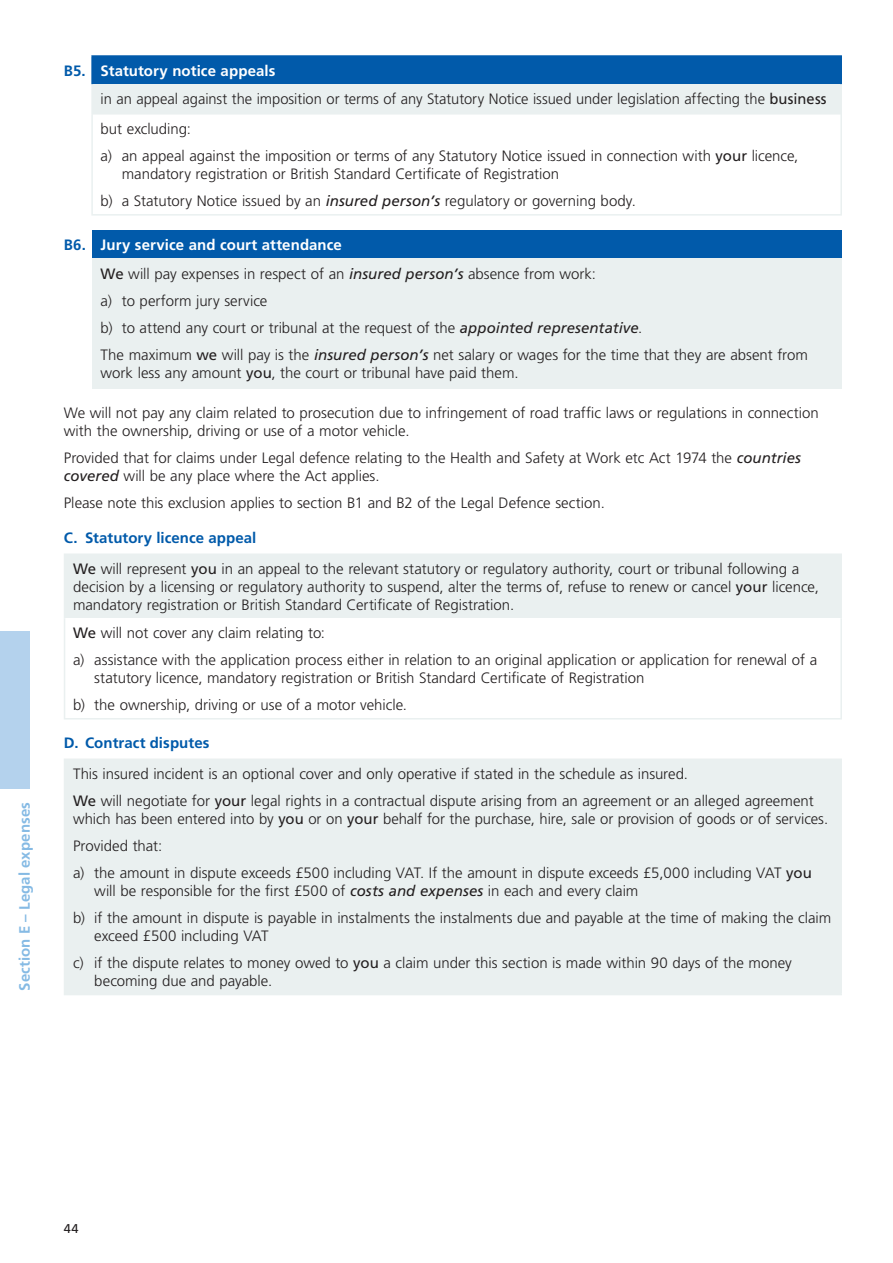
<style>
.page{position:relative;width:893px;height:1263px;background:#fff}
.page>*{position:absolute;margin:0;border:0;box-sizing:border-box;transform-origin:0 0}
.t1{font:300 15px/27px "Frutiger LT Std";color:#231f20}
.t2{font:700 15px "Frutiger LT Std";letter-spacing:.005em;color:#85bae4}
.t3{font:700 15px "Frutiger LT Std";letter-spacing:.005em;color:#015aaa}
.t4{font:12.75px "Frutiger LT Std";color:#231f20}
.s1{font-weight:700;color:#015aaa}
.s2{font-weight:700;color:#fff}
.s3{font-weight:400}
.s4{font-weight:400;font-style:italic}
</style>
<div class="page">
<div style="left:92px;top:56px;width:749px;height:28px;background:#015aaa"></div>
<div style="left:92px;top:84px;width:749px;height:31px;background:#eaf0f0"></div>
<hr style="left:91px;top:55px;width:751px;height:2px;background:#015aaa">
<hr style="left:91px;top:57px;width:2px;height:27px;background:#015aaa">
<hr style="left:840px;top:57px;width:2px;height:27px;background:#015aaa">
<hr style="left:91px;top:89px;width:2px;height:26px;background:#eaf0f0">
<hr style="left:840px;top:89px;width:2px;height:26px;background:#eaf0f0">
<hr style="left:91px;top:115px;width:2px;height:99px;background:#eaf0f0">
<hr style="left:840px;top:115px;width:2px;height:99px;background:#eaf0f0">
<hr style="left:91px;top:214px;width:751px;height:2px;background:#eaf0f0">
<div style="left:92px;top:231px;width:750px;height:28px;background:#015aaa"></div>
<div style="left:92px;top:259px;width:750px;height:130px;background:#eaf0f0"></div>
<div style="left:65px;top:554px;width:776px;height:64px;background:#eaf0f0"></div>
<hr style="left:64px;top:553px;width:778px;height:2px;background:#eaf0f0">
<hr style="left:64px;top:555px;width:1px;height:63px;background:#eaf0f0">
<hr style="left:840px;top:555px;width:2px;height:63px;background:#eaf0f0">
<hr style="left:64px;top:618px;width:1px;height:100px;background:#eaf0f0">
<hr style="left:840px;top:618px;width:2px;height:100px;background:#eaf0f0">
<hr style="left:64px;top:718px;width:778px;height:1px;background:#eaf0f0">
<div style="left:65px;top:759px;width:776px;height:235px;background:#eaf0f0"></div>
<hr style="left:64px;top:758px;width:778px;height:2px;background:#eaf0f0">
<hr style="left:64px;top:760px;width:1px;height:234px;background:#eaf0f0">
<hr style="left:840px;top:760px;width:2px;height:234px;background:#eaf0f0">
<hr style="left:64px;top:994px;width:778px;height:1px;background:#eaf0f0">
<div style="left:0;top:631px;width:30px;height:158px;background:#b4d2ed"></div>
<p class="t2" style="left:16px;top:991px;width:190px;rotate:-90deg">Section E – Legal expenses</p>
<p class="t1" style="left:101px;top:57px;width:728px;line-height:28.2px;text-indent:-37px"><span class="s1">B5.</span> <span class="s2">Statutory notice appeals<br></span>in an appeal against the imposition or terms of any Statutory Notice issued under legislation affecting the <span class="s3">business</span></p>
<p class="t1" style="left:101px;top:116px;width:699px">but excluding:<br>a) an appeal against the imposition or terms of any Statutory Notice issued in connection with <span class="s3">your</span> licence,</p>
<p class="t1" style="left:101px;top:161px;width:534px;text-indent:21px">mandatory registration or British Standard Certificate of Registration<br>b) a Statutory Notice issued by an <span class="s4">insured person’s</span> regulatory or governing body.</p>
<p class="t1" style="left:101px;top:232px;width:709px;text-indent:-37px"><span class="s1">B6.</span> <span class="s2">Jury service and court attendance<br></span><span class="s3">We</span> will pay expenses in respect of an <span class="s4">insured person’s</span> absence from work:<br>a) to perform jury service<br>b) to attend any court or tribunal at the request of the <span class="s4">appointed representative</span>.<br>The maximum <span class="s3">we</span> will pay is the <span class="s4">insured person’s</span> net salary or wages for the time that they are absent from</p>
<p class="t1" style="left:101px;top:359px;width:416px">work less any amount <span class="s3">you</span>, the court or tribunal have paid them.</p>
<p class="t1" style="left:64px;top:404px;width:757px;line-height:18px">We will not pay any claim related to prosecution due to infringement of road traffic laws or regulations in connection with the ownership, driving or use of a motor vehicle.</p>
<p class="t1" style="left:64px;top:449px;width:739px;line-height:18px">Provided that for claims under Legal defence relating to the Health and Safety at Work etc Act 1974 the <span class="s4">countries covered</span> will be any place where the Act applies.</p>
<p class="t1" style="left:64px;top:490px;width:540px">Please note this exclusion applies to section B1 and B2 of the Legal Defence section.</p>
<p class="t1" style="left:73px;top:522px;width:728px;line-height:31px;text-indent:-9px"><span class="s1">C. Statutory licence appeal<br></span><span class="s3">We</span> will represent <span class="s3">you</span> in an appeal to the relevant statutory or regulatory authority, court or tribunal following a</p>
<p class="t1" style="left:73px;top:578px;width:747px;line-height:18px">decision by a licensing or regulatory authority to suspend, alter the terms of, refuse to renew or cancel <span class="s3">your</span> licence, mandatory registration or British Standard Certificate of Registration.</p>
<p class="t1" style="left:73px;top:620px;width:746px"><span class="s3">We</span> will not cover any claim relating to:<br>a) assistance with the application process either in relation to an original application or application for renewal of a</p>
<p class="t1" style="left:73px;top:665px;width:573px;text-indent:21px">statutory licence, mandatory registration or British Standard Certificate of Registration b) the ownership, driving or use of a motor vehicle.</p>
<p class="t3" style="left:64px;top:734px;width:147px">D. Contract disputes</p>
<p class="t1" style="left:73px;top:760px;width:742px">This insured incident is an optional cover and only operative if stated in the schedule as insured.<br><span class="s3">We</span> will negotiate for <span class="s3">your</span> legal rights in a contractual dispute arising from an agreement or an alleged agreement</p>
<p class="t1" style="left:73px;top:805px;width:754px">which has been entered into by <span class="s3">you</span> or on <span class="s3">your</span> behalf for the purchase, hire, sale or provision of goods or of services.<br>Provided that:<br>a) the amount in dispute exceeds £500 including VAT. If the amount in dispute exceeds £5,000 including VAT <span class="s3">you</span></p>
<p class="t1" style="left:73px;top:877px;width:760px;text-indent:21px">will be responsible for the first £500 of <span class="s4">costs and expenses</span> in each and every claim<br>b) if the amount in dispute is payable in instalments the instalments due and payable at the time of making the claim</p>
<p class="t1" style="left:73px;top:922px;width:720px;text-indent:21px">exceed £500 including VAT<br>c) if the dispute relates to money owed to <span class="s3">you</span> a claim under this section is made within 90 days of the money</p>
<p class="t1" style="left:94px;top:967px;width:177px">becoming due and payable.</p>
<p class="t4" style="left:64px;top:1221px;width:16px">44</p>
</div>
